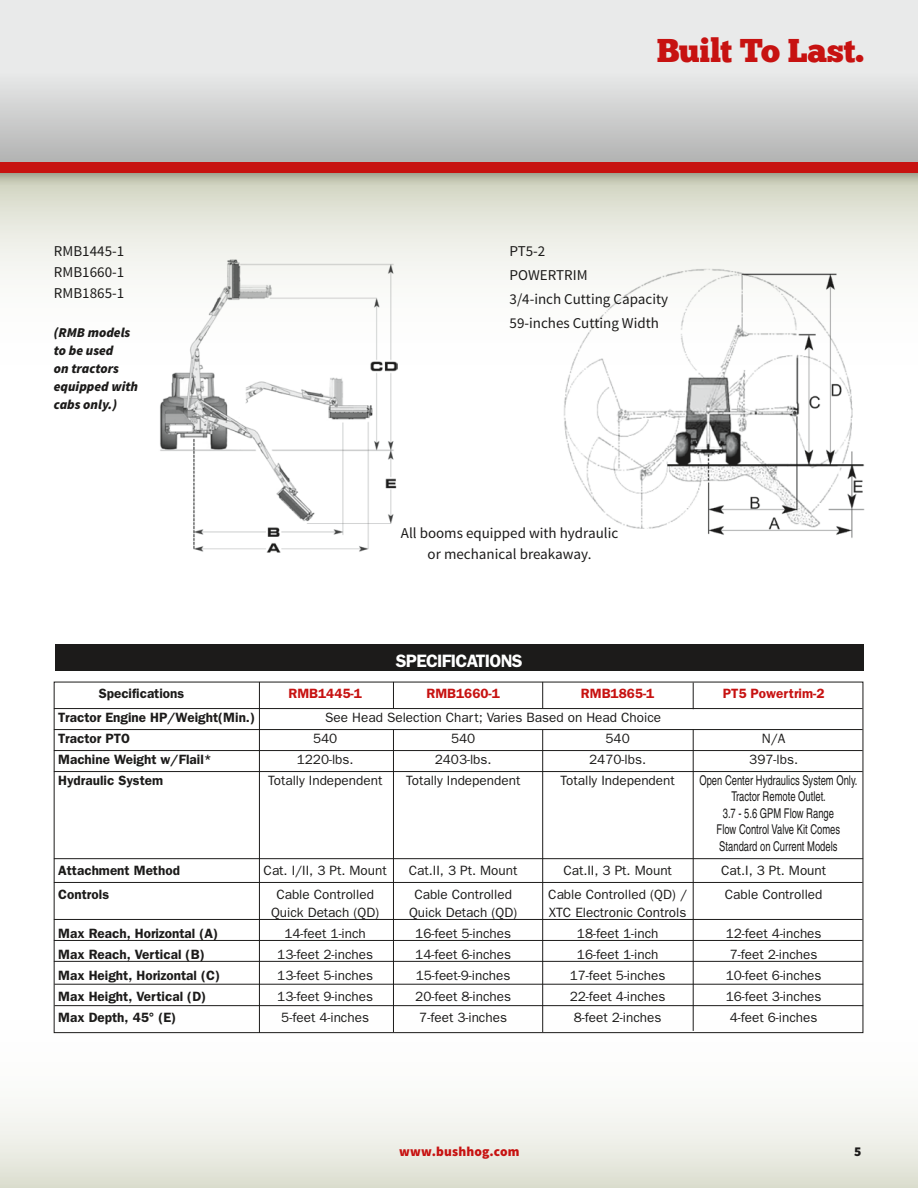
<style>
.page{position:relative;width:918px;height:1188px;background:#fff}
.page>*{position:absolute;margin:0;border:0;box-sizing:border-box;transform-origin:0 0}
.t1{font:33px "Chunk Five";letter-spacing:-.015em;color:#c71211}
.t2{font:600 18px "Franklin Gothic";letter-spacing:-.04em;color:#fff}
.t3{font:15px/24px "Source Sans Pro";color:#1c1b1a}
.t4{font:13.5px "Franklin Gothic";color:#1c1b1a}
.t5{font:600 13.5px "Franklin Gothic";color:#1c1b1a}
.t6{font:condensed 13.5px/16.5px "Helvetica";color:#1c1b1a;text-align:center;scale:.85 1}
.t7{font:italic 900 13.5px/18px "Source Sans Pro";color:#1c1b1a}
.t8{font:600 13.5px "Franklin Gothic";color:#c71211}
.t9{font:900 13.5px "Source Sans Pro";letter-spacing:.01em;color:#c71211}
.t10{font:900 13.5px "Source Sans Pro";color:#1c1b1a}
</style>
<div class="page">
<svg style="left:0;top:891px;width:918px;height:297px"></svg>
<svg style="left:0;top:186px;width:918px;height:92px;background:#e7e8df"></svg>
<div style="left:0;top:0;width:918px;height:186px;background:#1c1b1a;opacity:.4"></div>
<div style="left:0;top:0;width:918px;height:166px;background:#e9eaea"></div>
<svg style="left:0;top:89px;width:918px;height:73px;background:#c8c8c8"></svg>
<hr style="left:54px;top:708px;width:809px;height:1px;background:#1c1b1a">
<hr style="left:54px;top:729px;width:809px;height:1px;background:#1c1b1a">
<hr style="left:54px;top:750px;width:809px;height:1px;background:#1c1b1a">
<hr style="left:54px;top:771px;width:809px;height:1px;background:#1c1b1a">
<hr style="left:54px;top:858px;width:809px;height:1px;background:#1c1b1a">
<hr style="left:54px;top:961px;width:809px;height:1px;background:#1c1b1a">
<hr style="left:54px;top:984px;width:809px;height:1px;background:#1c1b1a">
<hr style="left:54px;top:1005px;width:809px;height:1px;background:#1c1b1a">
<hr style="left:54px;top:882px;width:809px;height:1px;background:#1c1b1a">
<hr style="left:54px;top:919px;width:809px;height:1px;background:#1c1b1a">
<hr style="left:54px;top:940px;width:809px;height:1px;background:#1c1b1a">
<hr style="left:259px;top:682px;width:1px;height:351px;background:#1c1b1a">
<hr style="left:393px;top:730px;width:1px;height:302px;background:#1c1b1a">
<svg style="left:393px;top:682px;width:1px;height:26px"></svg>
<hr style="left:542px;top:730px;width:1px;height:302px;background:#1c1b1a">
<svg style="left:542px;top:682px;width:1px;height:26px"></svg>
<hr style="left:693px;top:730px;width:1px;height:301px;background:#1c1b1a">
<svg style="left:693px;top:683px;width:1px;height:25px"></svg>
<div style="left:55px;top:644px;width:809px;height:27px;background:#1c1b1a"></div>
<div style="left:154px;top:256px;width:252px;height:298px;background:#fff"></div>
<img style="left:157px;top:258px;width:240px;height:295px">
<div style="left:539px;top:268px;width:337px;height:303px;background:#fff"></div>
<img style="left:561px;top:268px;width:315px;height:270px">
<div style="left:0;top:162px;width:918px;height:11px;background:#c71211"></div>
<p class="t3" style="left:54px;top:241px;width:72px;line-height:21px;text-align:justify">RMB1445-1<br>RMB1660-1<br>RMB1865-1</p>
<p class="t7" style="left:54px;top:324px;width:86px">(RMB models to be used<br>on tractors equipped with cabs only.)</p>
<h1 class="t1" style="left:657px;top:35px;width:209px">Built To Last.</h1>
<p class="t3" style="left:510px;top:240px;width:160px">PT5-2<br>POWERTRIM<br>3/4-inch Cutting Capacity<br>59-inches Cutting Width</p>
<p class="t3" style="left:401px;top:523px;width:219px;line-height:21px;text-align:center">All booms equipped with hydraulic or mechanical breakaway.</p>
<h2 class="t2" style="left:396px;top:650px;width:128px">SPECIFICATIONS</h2>
<p class="t5" style="left:99px;top:685px;width:87px">Specifications</p>
<p class="t8" style="left:288px;top:685px;width:75px">RMB1445-1</p>
<p class="t8" style="left:426px;top:685px;width:75px">RMB1660-1</p>
<p class="t8" style="left:581px;top:685px;width:75px">RMB1865-1</p>
<p class="t8" style="left:723px;top:685px;width:103px">PT5 Powertrim-2</p>
<p class="t5" style="left:58px;top:709px;width:198px">Tractor Engine HP/Weight(Min.)</p>
<p class="t4" style="left:325px;top:709px;width:337px">See Head Selection Chart; Varies Based on Head Choice</p>
<p class="t5" style="left:58px;top:730px;width:73px">Tractor PTO</p>
<p class="t4" style="left:313px;top:730px;width:26px">540</p>
<p class="t4" style="left:451px;top:730px;width:26px">540</p>
<p class="t4" style="left:606px;top:730px;width:26px">540</p>
<p class="t4" style="left:762px;top:730px;width:25px">N/A</p>
<p class="t5" style="left:58px;top:751px;width:155px">Machine Weight w/Flail*</p>
<p class="t4" style="left:297px;top:751px;width:58px">1220-lbs.</p>
<p class="t4" style="left:435px;top:751px;width:58px">2403-lbs.</p>
<p class="t4" style="left:589px;top:751px;width:58px">2470-lbs.</p>
<p class="t4" style="left:749px;top:751px;width:50px">397-lbs.</p>
<p class="t5" style="left:58px;top:772px;width:107px">Hydraulic System</p>
<p class="t4" style="left:268px;top:772px;width:116px">Totally Independent</p>
<p class="t4" style="left:406px;top:772px;width:116px">Totally Independent</p>
<p class="t4" style="left:561px;top:772px;width:116px">Totally Independent</p>
<p class="t6" style="left:699px;top:772px;width:187px">Open Center Hydraulics System Only.<br>Tractor Remote Outlet.<br>3.7 - 5.6 GPM Flow Range<br>Flow Control Valve Kit Comes<br>Standard on Current Models</p>
<p class="t5" style="left:58px;top:862px;width:123px">Attachment Method</p>
<p class="t4" style="left:264px;top:862px;width:125px">Cat. I/II, 3 Pt. Mount</p>
<p class="t4" style="left:409px;top:862px;width:110px">Cat.II, 3 Pt. Mount</p>
<p class="t4" style="left:563px;top:862px;width:110px">Cat.II, 3 Pt. Mount</p>
<p class="t4" style="left:721px;top:862px;width:107px">Cat.I, 3 Pt. Mount</p>
<p class="t5" style="left:58px;top:886px;width:52px">Controls</p>
<p class="t4" style="left:276px;top:886px;width:99px">Cable Controlled</p>
<p class="t4" style="left:414px;top:886px;width:99px">Cable Controlled</p>
<p class="t4" style="left:548px;top:886px;width:140px">Cable Controlled (QD) /</p>
<p class="t4" style="left:725px;top:886px;width:99px">Cable Controlled</p>
<p class="t4" style="left:271px;top:904px;width:110px">Quick Detach (QD)</p>
<p class="t4" style="left:409px;top:904px;width:110px">Quick Detach (QD)</p>
<p class="t4" style="left:549px;top:904px;width:139px">XTC Electronic Controls</p>
<p class="t5" style="left:58px;top:925px;width:162px">Max Reach, Horizontal (A)</p>
<p class="t4" style="left:284px;top:925px;width:83px">14-feet 1-inch</p>
<p class="t4" style="left:415px;top:925px;width:97px">16-feet 5-inches</p>
<p class="t4" style="left:577px;top:925px;width:83px">18-feet 1-inch</p>
<p class="t4" style="left:726px;top:925px;width:97px">12-feet 4-inches</p>
<p class="t5" style="left:58px;top:946px;width:148px">Max Reach, Vertical (B)</p>
<p class="t4" style="left:277px;top:946px;width:97px">13-feet 2-inches</p>
<p class="t4" style="left:415px;top:946px;width:97px">14-feet 6-inches</p>
<p class="t4" style="left:577px;top:946px;width:83px">16-feet 1-inch</p>
<p class="t4" style="left:730px;top:946px;width:89px">7-feet 2-inches</p>
<p class="t5" style="left:58px;top:967px;width:164px">Max Height, Horizontal (C)</p>
<p class="t4" style="left:277px;top:967px;width:97px">13-feet 5-inches</p>
<p class="t4" style="left:416px;top:967px;width:96px">15-feet-9-inches</p>
<p class="t4" style="left:570px;top:967px;width:97px">17-feet 5-inches</p>
<p class="t4" style="left:726px;top:967px;width:97px">10-feet 6-inches</p>
<p class="t5" style="left:58px;top:988px;width:150px">Max Height, Vertical (D)</p>
<p class="t4" style="left:277px;top:988px;width:97px">13-feet 9-inches</p>
<p class="t4" style="left:415px;top:988px;width:97px">20-feet 8-inches</p>
<p class="t4" style="left:570px;top:988px;width:97px">22-feet 4-inches</p>
<p class="t4" style="left:726px;top:988px;width:97px">16-feet 3-inches</p>
<p class="t5" style="left:58px;top:1009px;width:120px">Max Depth, 45° (E)</p>
<p class="t4" style="left:281px;top:1009px;width:89px">5-feet 4-inches</p>
<p class="t4" style="left:419px;top:1009px;width:89px">7-feet 3-inches</p>
<p class="t4" style="left:574px;top:1009px;width:89px">8-feet 2-inches</p>
<p class="t4" style="left:730px;top:1009px;width:89px">4-feet 6-inches</p>
<p class="t9" style="left:399px;top:1143px;width:122px">www.bushhog.com</p>
<p class="t10" style="left:854px;top:1143px;width:9px">5</p>
</div>
